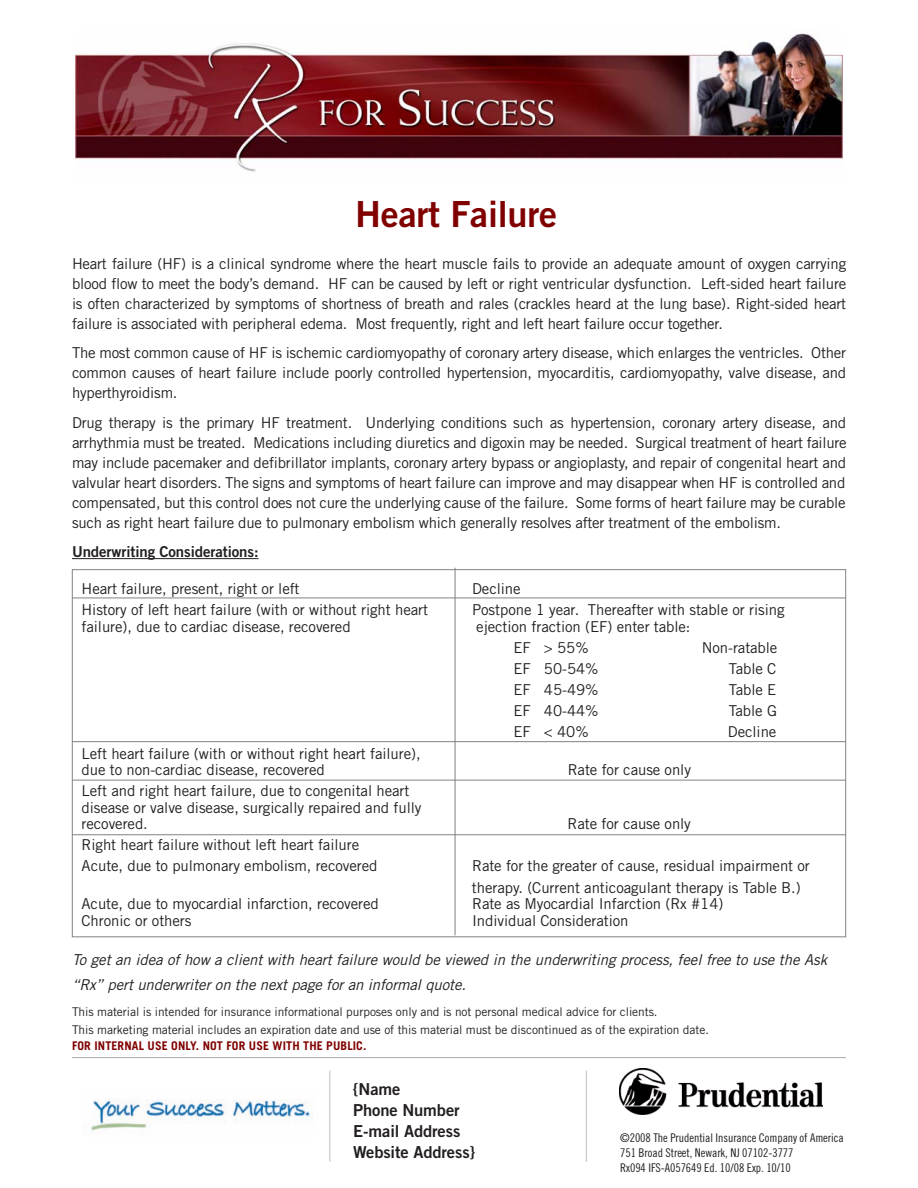
<style>
.page{position:relative;width:918px;height:1188px;background:#fff}
.page>*{position:absolute;margin:0;border:0;box-sizing:border-box;transform-origin:0 0}
.t1{font:36px "Trade Gothic Bold Two";letter-spacing:-.005em;color:#800000}
.t2{font:16.5px/21px "Trade Gothic Bold Two";letter-spacing:-.005em;color:#231f20}
.t3{font:15px/20.1px "Trade Gothic";letter-spacing:-.005em;color:#231f20}
.t4{font:italic 15px/25.8px "Trade Gothic";letter-spacing:-.005em;color:#231f20}
.t5{font:15px "Trade Gothic Bold Two";letter-spacing:-.005em;color:#231f20}
.t6{font:12px/17.5px "Trade Gothic";letter-spacing:-.005em;color:#231f20}
.t7{font:12px/15px "Trade Gothic Cond Eighteen";letter-spacing:-.005em;color:#231f20}
.t8{font:700 12px "Trade Gothic";letter-spacing:.01em;color:#800000}
</style>
<div class="page">
<hr style="left:72px;top:1057px;width:774px;height:1px;background:#a8a9ad">
<hr style="left:72px;top:558px;width:40px;height:1px;background:#231f20">
<hr style="left:112px;top:558px;width:147px;height:1px;background:#231f20">
<hr style="left:455px;top:568px;width:1px;height:367px;background:#808285">
<hr style="left:72px;top:598px;width:774px;height:1px;background:#808285">
<hr style="left:72px;top:780px;width:774px;height:1px;background:#808285">
<hr style="left:72px;top:834px;width:774px;height:1px;background:#808285">
<hr style="left:72px;top:741px;width:774px;height:1px;background:#808285">
<hr style="left:586px;top:1071px;width:1px;height:91px;background:#bcbdc0">
<hr style="left:329px;top:1071px;width:1px;height:91px;background:#bcbdc0">
<img style="left:620px;top:1068px;width:203px;height:47px">
<img style="left:90px;top:1099px;width:223px;height:33px">
<img style="left:76px;top:33px;width:766px;height:139px">
<h1 class="t1" style="left:355px;top:201px;width:204px">Heart Failure</h1>
<p class="t3" style="left:72px;top:255px;width:776px;text-align:justify">Heart failure (HF) is a clinical syndrome where the heart muscle fails to provide an adequate amount of oxygen carrying blood flow to meet the body’s demand. HF can be caused by left or right ventricular dysfunction. Left-sided heart failure is often characterized by symptoms of shortness of breath and rales (crackles heard at the lung base). Right-sided heart failure is associated with peripheral edema. Most frequently, right and left heart failure occur together.</p>
<p class="t3" style="left:72px;top:344px;width:776px;text-align:justify">The most common cause of HF is ischemic cardiomyopathy of coronary artery disease, which enlarges the ventricles. Other common causes of heart failure include poorly controlled hypertension, myocarditis, cardiomyopathy, valve disease, and hyperthyroidism.</p>
<p class="t3" style="left:72px;top:414px;width:776px;text-align:justify">Drug therapy is the primary HF treatment. Underlying conditions such as hypertension, coronary artery disease, and arrhythmia must be treated. Medications including diuretics and digoxin may be needed. Surgical treatment of heart failure may include pacemaker and defibrillator implants, coronary artery bypass or angioplasty, and repair of congenital heart and valvular heart disorders. The signs and symptoms of heart failure can improve and may disappear when HF is controlled and compensated, but this control does not cure the underlying cause of the failure. Some forms of heart failure may be curable such as right heart failure due to pulmonary embolism which generally resolves after treatment of the embolism.</p>
<p class="t5" style="left:72px;top:546px;width:188px">Underwriting Considerations:</p>
<p class="t3" style="left:82px;top:580px;width:220px">Heart failure, present, right or left</p>
<p class="t3" style="left:472px;top:580px;width:50px">Decline</p>
<p class="t3" style="left:82px;top:601px;width:348px">History of left heart failure (with or without right heart</p>
<p class="t3" style="left:472px;top:601px;width:314px">Postpone 1 year. Thereafter with stable or rising</p>
<p class="t3" style="left:82px;top:618px;width:271px">failure), due to cardiac disease, recovered</p>
<p class="t3" style="left:514px;top:617px;width:178px;line-height:21.1px;text-indent:-37px">ejection fraction (EF) enter table:<br>EF &gt; 55%</p>
<p class="t3" style="left:702px;top:639px;width:77px">Non-ratable</p>
<p class="t3" style="left:82px;top:746px;width:341px;line-height:16.5px">Left heart failure (with or without right heart failure), due to non-cardiac disease, recovered</p>
<p class="t3" style="left:82px;top:784px;width:341px;line-height:16.5px">Left and right heart failure, due to congenital heart disease or valve disease, surgically repaired and fully recovered.</p>
<p class="t3" style="left:82px;top:836px;width:297px;line-height:21.1px">Right heart failure without left heart failure<br>Acute, due to pulmonary embolism, recovered</p>
<p class="t3" style="left:514px;top:660px;width:86px">EF 50-54%</p>
<p class="t3" style="left:729px;top:660px;width:49px">Table C</p>
<p class="t3" style="left:514px;top:681px;width:86px">EF 45-49%</p>
<p class="t3" style="left:729px;top:681px;width:49px">Table E</p>
<p class="t3" style="left:514px;top:702px;width:86px">EF 40-44%</p>
<p class="t3" style="left:729px;top:702px;width:50px">Table G</p>
<p class="t3" style="left:514px;top:723px;width:77px">EF &lt; 40%</p>
<p class="t3" style="left:728px;top:723px;width:50px">Decline</p>
<p class="t3" style="left:568px;top:761px;width:125px">Rate for cause only</p>
<p class="t3" style="left:568px;top:815px;width:125px">Rate for cause only</p>
<p class="t3" style="left:472px;top:857px;width:340px;line-height:21.1px">Rate for the greater of cause, residual impairment or therapy. (Current anticoagulant therapy is Table B.)</p>
<p class="t3" style="left:82px;top:895px;width:299px">Acute, due to myocardial infarction, recovered</p>
<p class="t3" style="left:472px;top:895px;width:253px">Rate as Myocardial Infarction (Rx #14)</p>
<p class="t3" style="left:82px;top:912px;width:111px">Chronic or others</p>
<p class="t3" style="left:472px;top:912px;width:158px">Individual Consideration</p>
<p class="t4" style="left:72px;top:948px;width:757px">To get an idea of how a client with heart failure would be viewed in the underwriting process, feel free to use the Ask “Rx” pert underwriter on the next page for an informal quote.</p>
<p class="t6" style="left:72px;top:1004px;width:638px">This material is intended for insurance informational purposes only and is not personal medical advice for clients.<br>This marketing material includes an expiration date and use of this material must be discontinued as of the expiration date.</p>
<p class="t8" style="left:72px;top:1041px;width:296px">FOR INTERNAL USE ONLY. NOT FOR USE WITH THE PUBLIC.</p>
<p class="t2" style="left:353px;top:1080px;width:123px">{Name<br>Phone Number<br>E-mail Address<br>Website Address}</p>
<p class="t7" style="left:620px;top:1131px;width:225px">©2008 The Prudential Insurance Company of America<br>751 Broad Street, Newark, NJ 07102-3777<br>Rx094 IFS-A057649 Ed. 10/08 Exp. 10/10</p>
</div>
